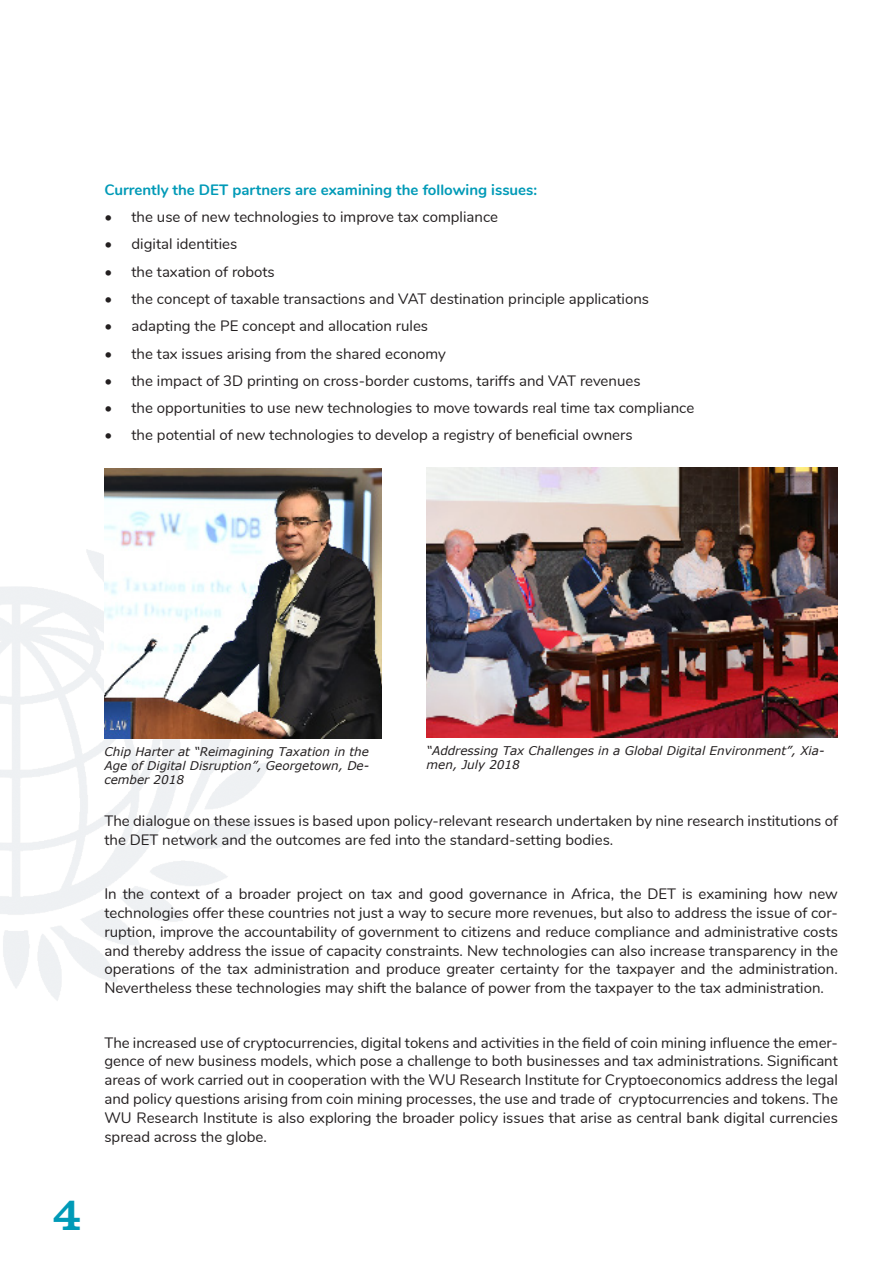
<style>
.page{position:relative;width:893px;height:1263px;background:#fff}
.page>*{position:absolute;margin:0;border:0;box-sizing:border-box;transform-origin:0 0}
.t1{font:48px "Clarendon URW";color:#009ab7}
.t2{font:15px/18.8px "Nunito";color:#231f20;text-align:justify}
.t3{font:700 15px "Nunito";color:#009ab7}
.t4{font:italic 12px/14.4px "Verdana";color:#231f20;text-align:justify}
</style>
<div class="page">
<img style="left:0;top:549px;width:270px;height:452px">
<img style="left:105px;top:469px;width:276px;height:270px">
<img style="left:427px;top:468px;width:411px;height:270px">
<p class="t3" style="left:105px;top:179px;width:434px">Currently the DET partners are examining the following issues:</p>
<p class="t2" style="left:105px;top:207px;width:395px">• the use of new technologies to improve tax compliance</p>
<p class="t2" style="left:105px;top:234px;width:134px">• digital identities</p>
<p class="t2" style="left:105px;top:261px;width:172px">• the taxation of robots</p>
<p class="t2" style="left:105px;top:289px;width:546px">• the concept of taxable transactions and VAT destination principle applications</p>
<p class="t2" style="left:105px;top:316px;width:325px">• adapting the PE concept and allocation rules</p>
<p class="t2" style="left:105px;top:343px;width:343px">• the tax issues arising from the shared economy</p>
<p class="t2" style="left:105px;top:370px;width:538px">• the impact of 3D printing on cross-border customs, tariffs and VAT revenues</p>
<p class="t2" style="left:105px;top:398px;width:591px">• the opportunities to use new technologies to move towards real time tax compliance</p>
<p class="t2" style="left:105px;top:425px;width:530px">• the potential of new technologies to develop a registry of beneficial owners</p>
<p class="t1" style="left:52px;top:1178px;width:31px">4</p>
<p class="t4" style="left:105px;top:744px;width:266px">Chip Harter at “Reimagining Taxation in the Age of Digital Disruption”, Georgetown, De&shy;cember 2018</p>
<p class="t4" style="left:427px;top:743px;width:399px">“Addressing Tax Challenges in a Global Digital Environment”, Xia&shy;men, July 2018</p>
<p class="t2" style="left:104px;top:811px;width:735px">The dialogue on these issues is based upon policy-relevant research undertaken by nine research institutions of the DET network and the outcomes are fed into the standard-setting bodies.</p>
<p class="t2" style="left:104px;top:884px;width:735px">In the context of a broader project on tax and good governance in Africa, the DET is examining how new technologies offer these countries not just a way to secure more revenues, but also to address the issue of cor&shy;ruption, improve the accountability of government to citizens and reduce compliance and administrative costs and thereby address the issue of capacity constraints. New technologies can also increase transparency in the operations of the tax administration and produce greater certainty for the taxpayer and the administration.<br>Nevertheless these technologies may shift the balance of power from the taxpayer to the tax administration.</p>
<p class="t2" style="left:104px;top:1032px;width:735px">The increased use of cryptocurrencies, digital tokens and activities in the field of coin mining influence the emer&shy;gence of new business models, which pose a challenge to both businesses and tax administrations. Significant areas of work carried out in cooperation with the WU Research Institute for Cryptoeconomics address the legal and policy questions arising from coin mining processes, the use and trade of cryptocurrencies and tokens. The WU Research Institute is also exploring the broader policy issues that arise as central bank digital currencies spread across the globe.</p>
</div>
